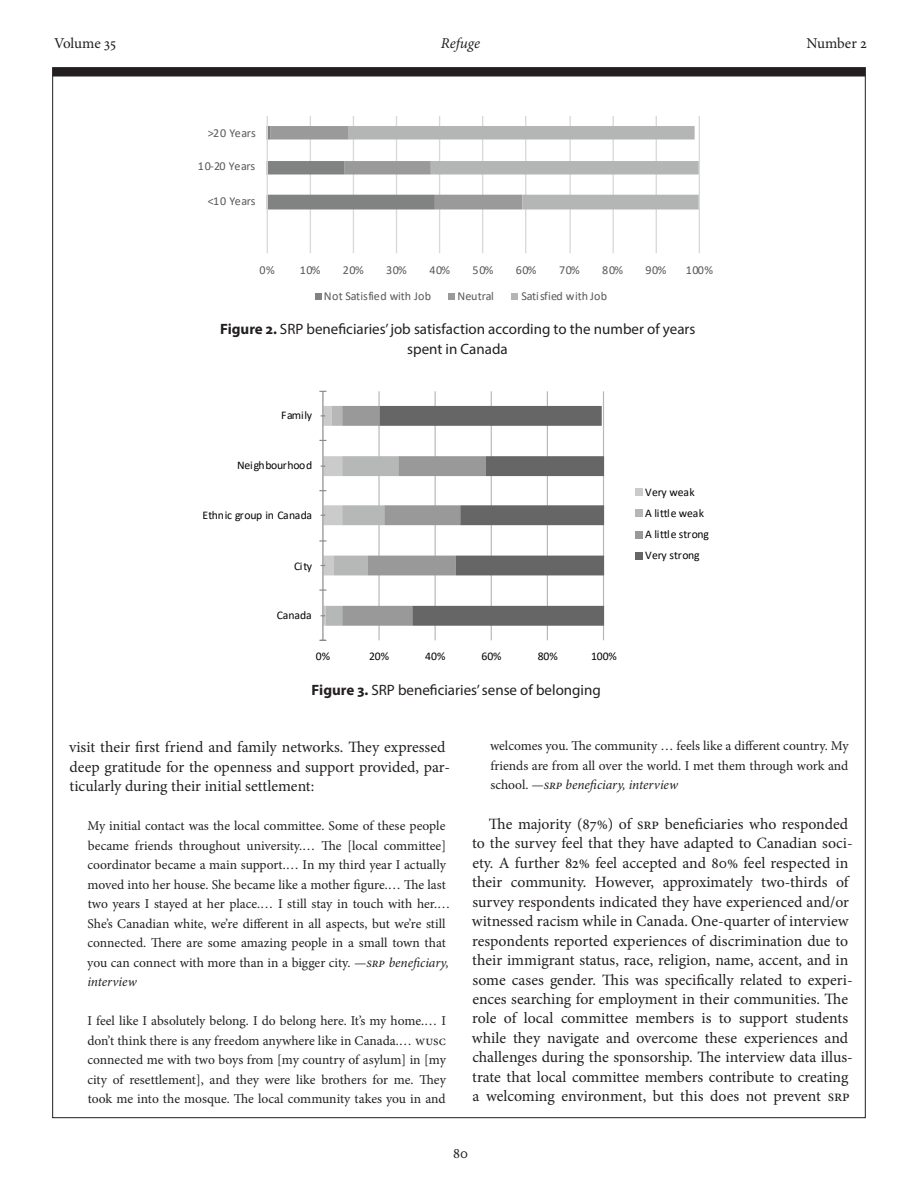
<style>
.page{position:relative;width:918px;height:1188px;background:#fff}
.page>*{position:absolute;margin:0;border:0;box-sizing:border-box;transform-origin:0 0}
.t1{font:15.75px/19.5px "Minion Pro";color:#231f20}
.t2{font:15px/19.5px "Myriad Pro";color:#231f20;text-align:center}
.t3{font:15px "Minion Pro";letter-spacing:-.005em;color:#231f20}
.t4{font:italic 15px "Minion Pro";color:#231f20}
.t5{font:13.5px/19.5px "Minion Pro";color:#231f20;text-align:justify}
.t6{font:12.15px "Calibri";color:#595959}
.t7{font:12.15px "Calibri";letter-spacing:-.025em;color:#595959}
.t8{font:11.7px/21px "Calibri";letter-spacing:-.015em;color:#040503}
.s1{font-weight:700}
.s2{font-style:italic}
</style>
<div class="page">
<div style="left:52px;top:68px;width:814px;height:8px;background:#231f20"></div>
<svg style="left:266px;top:116px;width:434px;height:184px"></svg>
<svg style="left:319px;top:390px;width:324px;height:251px"></svg>
<p class="t3" style="left:54px;top:33px;width:64px">Volume 35</p>
<p class="t4" style="left:441px;top:33px;width:41px">Refuge</p>
<p class="t3" style="left:806px;top:33px;width:62px">Number 2</p>
<p class="t6" style="left:208px;top:124px;width:49px">&gt;20 Years</p>
<p class="t7" style="left:198px;top:158px;width:59px">10-20 Years</p>
<p class="t6" style="left:208px;top:193px;width:49px">&lt;10 Years</p>
<p class="t6" style="left:260px;top:262px;width:17px">0%</p>
<p class="t6" style="left:300px;top:262px;width:22px">10%</p>
<p class="t6" style="left:343px;top:262px;width:22px">20%</p>
<p class="t6" style="left:386px;top:262px;width:22px">30%</p>
<p class="t6" style="left:429px;top:262px;width:22px">40%</p>
<p class="t6" style="left:473px;top:262px;width:22px">50%</p>
<p class="t6" style="left:516px;top:262px;width:22px">60%</p>
<p class="t6" style="left:559px;top:262px;width:22px">70%</p>
<p class="t6" style="left:602px;top:262px;width:22px">80%</p>
<p class="t6" style="left:646px;top:262px;width:22px">90%</p>
<p class="t6" style="left:686px;top:262px;width:29px">100%</p>
<p class="t6" style="left:324px;top:287px;width:109px">Not Satisfied with Job</p>
<p class="t6" style="left:458px;top:287px;width:38px">Neutral</p>
<p class="t6" style="left:521px;top:287px;width:87px">Satisfied with Job</p>
<p class="t2" style="left:220px;top:319px;width:477px"><span class="s1">Figure 2.</span> SRP beneficiaries’ job satisfaction according to the number of years spent in Canada</p>
<p class="t8" style="left:281px;top:404px;width:33px">Family</p>
<p class="t8" style="left:237px;top:454px;width:77px">Neighbourhood</p>
<p class="t8" style="left:203px;top:505px;width:111px">Ethnic group in Canada</p>
<p class="t8" style="left:294px;top:555px;width:20px">City</p>
<p class="t8" style="left:277px;top:604px;width:36px">Canada</p>
<p class="t8" style="left:316px;top:645px;width:16px">0%</p>
<p class="t8" style="left:369px;top:645px;width:22px">20%</p>
<p class="t8" style="left:425px;top:645px;width:22px">40%</p>
<p class="t8" style="left:482px;top:645px;width:22px">60%</p>
<p class="t8" style="left:538px;top:645px;width:22px">80%</p>
<p class="t8" style="left:591px;top:645px;width:27px">100%</p>
<p class="t2" style="left:312px;top:680px;width:291px"><span class="s1">Figure 3.</span> SRP beneficiaries’ sense of belonging</p>
<p class="t8" style="left:645px;top:481px;width:65px">Very weak<br>A little weak<br>A little strong<br>Very strong</p>
<p class="t1" style="left:69px;top:737px;width:382px">visit their first friend and family networks. They expressed deep gratitude for the openness and support provided, par&shy;ticularly during their initial settlement:</p>
<p class="t5" style="left:87px;top:816px;width:364px;text-align:left">My initial contact was the local committee. Some of these people became friends throughout university.… The [local committee] coordinator became a main support.… In my third year I actually moved into her house. She became like a mother figure.… The last two years I stayed at her place.… I still stay in touch with her.… She’s Canadian white, we’re different in all aspects, but we’re still connected. There are some amazing people in a small town that you can connect with more than in a bigger city. <span class="s2">—SRP beneficiary, interview</span></p>
<p class="t5" style="left:87px;top:1011px;width:360px">I feel like I absolutely belong. I do belong here. It’s my home.… I don’t think there is any freedom anywhere like in Canada.… WUSC connected me with two boys from [my country of asylum] in [my city of resettlement], and they were like brothers for me. They took me into the mosque. The local community takes you in and</p>
<p class="t5" style="left:490px;top:736px;width:360px">welcomes you. The community … feels like a different country. My friends are from all over the world. I met them through work and school. <span class="s2">—SRP beneficiary, interview</span></p>
<p class="t1" style="left:472px;top:814px;width:382px;text-indent:17px">The majority (87%) of SRP beneficiaries who responded to the survey feel that they have adapted to Canadian soci&shy;ety. A further 82% feel accepted and 80% feel respected in their community. However, approximately two-thirds of survey respondents indicated they have experienced and/or witnessed racism while in Canada. One-quarter of interview respondents reported experiences of discrimination due to their immigrant status, race, religion, name, accent, and in some cases gender. This was specifically related to experi&shy;ences searching for employment in their communities. The role of local committee members is to support students while they navigate and overcome these experiences and challenges during the sponsorship. The interview data illus&shy;trate that local committee members contribute to creating a welcoming environment, but this does not prevent SRP</p>
<p class="t3" style="left:453px;top:1143px;width:16px">80</p>
</div>
